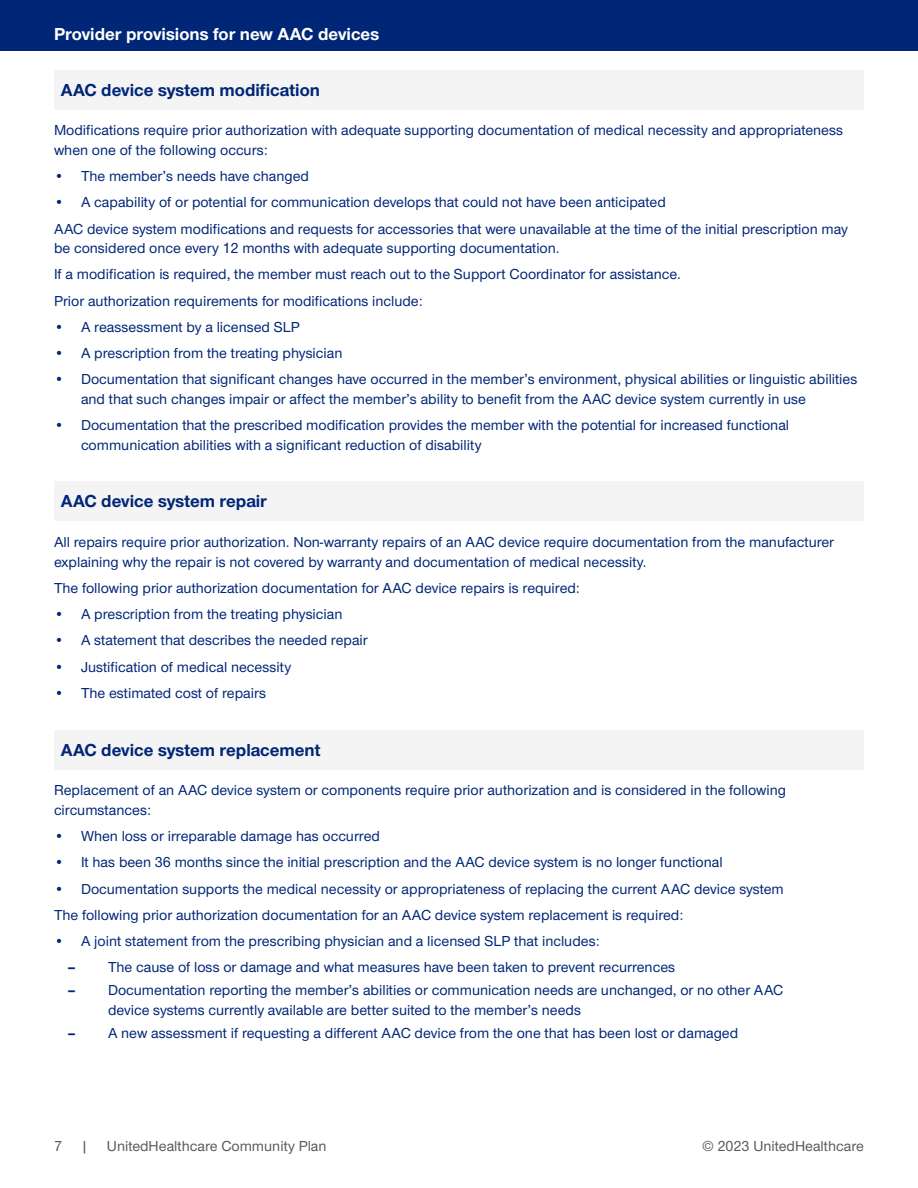
<style>
.page{position:relative;width:918px;height:1188px;background:#fff}
.page>*{position:absolute;margin:0;border:0;box-sizing:border-box;transform-origin:0 0}
.H5_Sans_Gray_Shading{font:700 18px "UHC Sans";color:#002677}
.t1{font:700 18px "UHC Sans";color:#fff}
.Body{font:500 15px/19.5px "UHC Sans";color:#002677}
.t2{font:500 15px "UHC Sans";color:#5a5a5a}
.s1{font-weight:700}
</style>
<div class="page">
<div style="left:0;top:0;width:918px;height:51px;background:#002677"></div>
<div style="left:54px;top:70px;width:810px;height:39px;background:#f4f4f4"></div>
<div style="left:54px;top:482px;width:810px;height:39px;background:#f4f4f4"></div>
<div style="left:54px;top:730px;width:810px;height:39px;background:#f4f4f4"></div>
<p class="t1" style="left:54px;top:22px;width:327px">Provider provisions for new AAC devices</p>
<p class="H5_Sans_Gray_Shading" style="left:61px;top:78px;width:261px">AAC device system modification</p>
<p class="Body" style="left:54px;top:120px;width:791px">Modifications require prior authorization with adequate supporting documentation of medical necessity and appropriateness when one of the following occurs:</p>
<p class="Body" style="left:54px;top:166px;width:257px">• The member’s needs have changed</p>
<p class="Body" style="left:54px;top:192px;width:613px">• A capability of or potential for communication develops that could not have been anticipated</p>
<p class="Body" style="left:54px;top:218px;width:795px">AAC device system modifications and requests for accessories that were unavailable at the time of the initial prescription may be considered once every 12 months with adequate supporting documentation.</p>
<p class="Body" style="left:54px;top:264px;width:628px">If a modification is required, the member must reach out to the Support Coordinator for assistance.</p>
<p class="Body" style="left:54px;top:290px;width:370px">Prior authorization requirements for modifications include:</p>
<p class="Body" style="left:54px;top:317px;width:247px">• A reassessment by a licensed SLP</p>
<p class="Body" style="left:54px;top:343px;width:290px">• A prescription from the treating physician</p>
<p class="Body" style="left:81px;top:369px;width:778px;text-indent:-27px">• Documentation that significant changes have occurred in the member’s environment, physical abilities or linguistic abilities and that such changes impair or affect the member’s ability to benefit from the AAC device system currently in use</p>
<p class="Body" style="left:81px;top:415px;width:710px;text-indent:-27px">• Documentation that the prescribed modification provides the member with the potential for increased functional communication abilities with a significant reduction of disability</p>
<p class="H5_Sans_Gray_Shading" style="left:61px;top:489px;width:208px">AAC device system repair</p>
<p class="Body" style="left:54px;top:532px;width:782px">All repairs require prior authorization. Non-warranty repairs of an AAC device require documentation from the manufacturer explaining why the repair is not covered by warranty and documentation of medical necessity.</p>
<p class="Body" style="left:54px;top:578px;width:527px">The following prior authorization documentation for AAC device repairs is required:</p>
<p class="Body" style="left:54px;top:604px;width:290px">• A prescription from the treating physician</p>
<p class="Body" style="left:54px;top:630px;width:315px">• A statement that describes the needed repair</p>
<p class="Body" style="left:54px;top:656px;width:239px">• Justification of medical necessity</p>
<p class="Body" style="left:54px;top:683px;width:214px">• The estimated cost of repairs</p>
<p class="H5_Sans_Gray_Shading" style="left:61px;top:738px;width:261px">AAC device system replacement</p>
<p class="Body" style="left:54px;top:780px;width:734px">Replacement of an AAC device system or components require prior authorization and is considered in the following circumstances:</p>
<p class="Body" style="left:54px;top:826px;width:328px">• When loss or irreparable damage has occurred</p>
<p class="Body" style="left:54px;top:852px;width:670px">• It has been 36 months since the initial prescription and the AAC device system is no longer functional</p>
<p class="Body" style="left:54px;top:878px;width:731px">• Documentation supports the medical necessity or appropriateness of replacing the current AAC device system</p>
<p class="Body" style="left:54px;top:905px;width:631px">The following prior authorization documentation for an AAC device system replacement is required:</p>
<p class="Body" style="left:54px;top:931px;width:547px">• A joint statement from the prescribing physician and a licensed SLP that includes:</p>
<p class="Body" style="left:68px;top:957px;width:609px"><span class="s1">–</span> The cause of loss or damage and what measures have been taken to prevent recurrences</p>
<p class="Body" style="left:108px;top:980px;width:677px;text-indent:-40px"><span class="s1">–</span> Documentation reporting the member’s abilities or communication needs are unchanged, or no other AAC device systems currently available are better suited to the member’s needs</p>
<p class="Body" style="left:68px;top:1022px;width:672px"><span class="s1">–</span> A new assessment if requesting a different AAC device from the one that has been lost or damaged</p>
<p class="t2" style="left:54px;top:1136px;width:9px">7</p>
<p class="t2" style="left:81px;top:1136px;width:9px">|</p>
<p class="t2" style="left:107px;top:1136px;width:221px">UnitedHealthcare Community Plan</p>
<p class="t2" style="left:702px;top:1136px;width:163px">© 2023 UnitedHealthcare</p>
</div>
